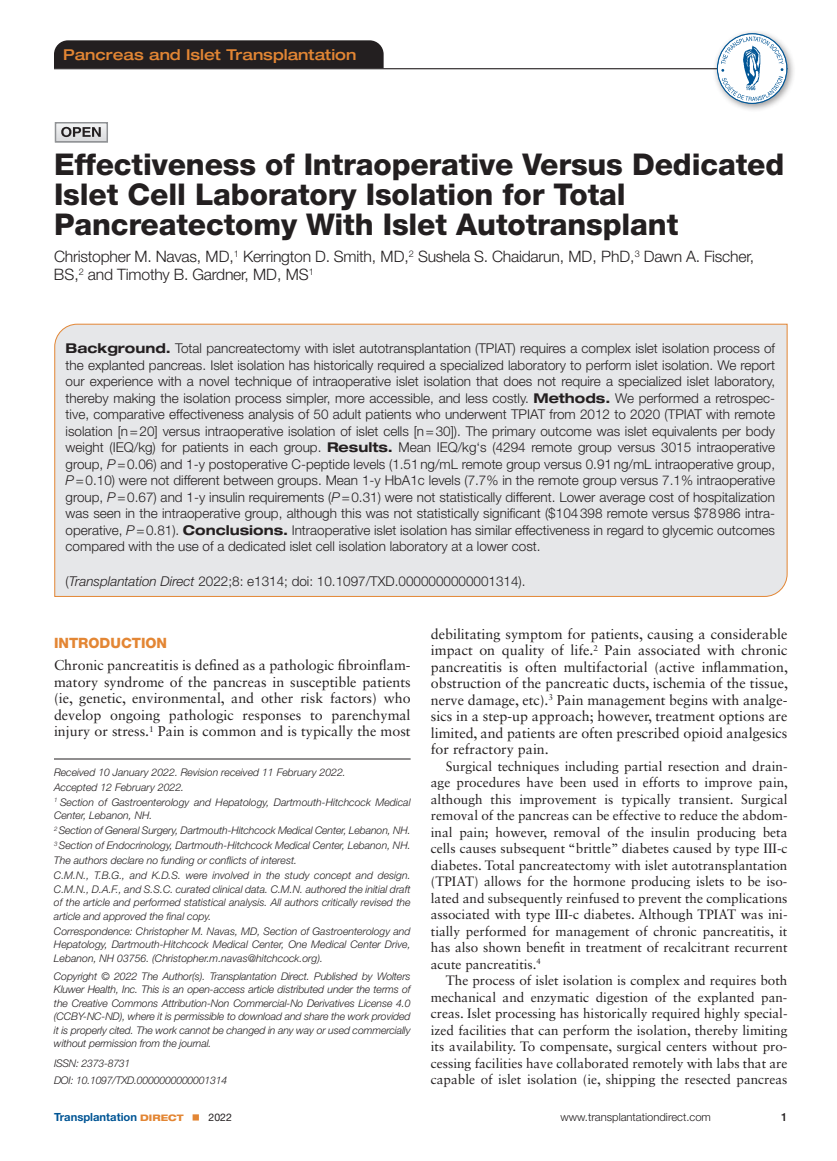
<style>
.page{position:relative;width:837px;height:1161px;background:#fff}
.page>*{position:absolute;margin:0;border:0;box-sizing:border-box;transform-origin:0 0}
.t1{font:800 30px/30px "Helvetica Neue LT Std";letter-spacing:-.005em;color:#231f20}
.t2{font:300 15.75px/18px "Helvetica Neue LT Std";letter-spacing:-.015em;color:#231f20}
.t3{font:500 expanded 15px "Helvetica Neue LT Std";color:#e38634}
.t4{font:14.25px/16.5px "Sabon LT Std";color:#231f20;text-align:justify}
.t5{font:800 14.25px "Helvetica Neue LT Std";color:#e38634}
.t6{font:300 13.5px/16.5px "Helvetica Neue LT Std";color:#231f20;text-align:justify}
.t7{font:13.5px/16.5px "Sabon LT Std";color:#231f20;text-align:justify}
.t8{font:300 11.25px "Helvetica Neue LT Std";color:#231f20}
.t9{font:700 11.25px "Helvetica Neue LT Std";color:#005595}
.t10{font:500 11.25px "Helvetica Neue LT Std";color:#231f20}
.t11{font:italic 300 10.5px/13.5px "Helvetica Neue LT Std";color:#231f20;text-align:justify}
.t12{font:italic 300 10.5px/18px "Helvetica Neue LT Std";letter-spacing:-.02em;color:#231f20}
.t13{font:10.5px "Helvetica Neue LT Std";color:#231f20}
.s1{font-weight:700;font-stretch:expanded}
.s2{font-style:italic}
.s3{font-weight:800;font-stretch:expanded;font-size:9px;color:#e38634}
</style>
<div class="page">
<div style="left:193px;top:1114px;width:6px;height:7px;background:#e38634"></div>
<hr style="left:54px;top:68px;width:734px;height:1px;background:#231f20">
<img style="left:58px;top:125px;width:47px;height:15px">
<div style="left:55px;top:122px;width:53px;height:21px;border:2px solid #909295"></div>
<svg style="left:61px;top:127px;width:40px;height:10px"></svg>
<hr style="left:54px;top:759px;width:357px;height:1px;background:#231f20">
<div style="left:54px;top:40px;width:330px;height:28px;background:#231f20"></div>
<div style="left:54px;top:323px;width:734px;height:274px;background:#e6e7e9"></div>
<div style="left:713px;top:29px;width:83px;height:84px;background:#231f20;opacity:.45"></div>
<svg style="left:717px;top:34px;width:70px;height:69px"></svg>
<svg style="left:721px;top:37px;width:62px;height:64px"></svg>
<div style="left:717px;top:33px;width:70px;height:71px;border:1px solid #005595;border-radius:50%"></div>
<p class="t3" style="left:63px;top:45px;width:295px">Pancreas and Islet Transplantation</p>
<h1 class="t1" style="left:54px;top:150px;width:732px">Effectiveness of Intraoperative Versus Dedicated<br>Islet Cell Laboratory Isolation for Total<br>Pancreatectomy With Islet Autotransplant</h1>
<p class="t2" style="left:54px;top:247px;width:702px">Christopher M. Navas, MD,<sup>1</sup> Kerrington D. Smith, MD,<sup>2</sup> Sushela S. Chaidarun, MD, PhD,<sup>3</sup> Dawn A. Fischer,<br>BS,<sup>2</sup> and Timothy B. Gardner, MD, MS<sup>1</sup></p>
<p class="t6" style="left:66px;top:340px;width:711px"><span class="s1">Background.</span> Total pancreatectomy with islet autotransplantation (TPIAT) requires a complex islet isolation process of the explanted pancreas. Islet isolation has historically required a specialized laboratory to perform islet isolation. We report our experience with a novel technique of intraoperative islet isolation that does not require a specialized islet laboratory, thereby making the isolation process simpler, more accessible, and less costly. <span class="s1">Methods.</span> We performed a retrospec&shy;tive, comparative effectiveness analysis of 50 adult patients who underwent TPIAT from 2012 to 2020 (TPIAT with remote isolation [n=20] versus intraoperative isolation of islet cells [n=30]). The primary outcome was islet equivalents per body weight (IEQ/kg) for patients in each group. <span class="s1">Results.</span> Mean IEQ/kg‘s (4294 remote group versus 3015 intraoperative group, <span class="s2">P</span>=0.06) and 1-y postoperative C-peptide levels (1.51ng/mL remote group versus 0.91ng/mL intraoperative group, <span class="s2">P</span>=0.10) were not different between groups. Mean 1-y HbA1c levels (7.7% in the remote group versus 7.1% intraoperative group, <span class="s2">P</span>=0.67) and 1-y insulin requirements (<span class="s2">P</span>=0.31) were not statistically different. Lower average cost of hospitalization was seen in the intraoperative group, although this was not statistically significant ($104398 remote versus $78986 intra&shy;operative, <span class="s2">P</span>=0.81). <span class="s1">Conclusions.</span> Intraoperative islet isolation has similar effectiveness in regard to glycemic outcomes compared with the use of a dedicated islet cell isolation laboratory at a lower cost.</p>
<p class="t6" style="left:66px;top:572px;width:462px">(<span class="s2">Transplantation Direct</span> 2022;8: e1314; doi: 10.1097/TXD.0000000000001314).</p>
<p class="t5" style="left:54px;top:634px;width:115px">INTRODUCTION</p>
<p class="t4" style="left:54px;top:657px;width:358px">Chronic pancreatitis is defined as a pathologic fibroinflam&shy;matory syndrome of the pancreas in susceptible patients (ie, genetic, environmental, and other risk factors) who develop ongoing pathologic responses to parenchymal injury or stress.<sup>1</sup> Pain is common and is typically the most</p>
<p class="t11" style="left:54px;top:764px;width:358px;line-height:15px;text-align:left">Received 10 January 2022. Revision received 11 February 2022.<br>Accepted 12 February 2022.<br><sup>1</sup> Section of Gastroenterology and Hepatology, Dartmouth-Hitchcock Medical</p>
<p class="t11" style="left:54px;top:808px;width:358px;line-height:15px;text-align:left">Center, Lebanon, NH.<br><sup>2</sup> Section of General Surgery, Dartmouth-Hitchcock Medical Center, Lebanon, NH.<br><sup>3</sup> Section of Endocrinology, Dartmouth-Hitchcock Medical Center, Lebanon, NH.<br>The authors declare no funding or conflicts of interest.<br>C.M.N., T.B.G., and K.D.S. were involved in the study concept and design.</p>
<p class="t11" style="left:54px;top:882px;width:358px">C.M.N., D.A.F., and S.S.C. curated clinical data. C.M.N. authored the initial draft of the article and performed statistical analysis. All authors critically revised the article and approved the final copy.</p>
<p class="t11" style="left:54px;top:924px;width:358px">Correspondence: Christopher M. Navas, MD, Section of Gastroenterology and Hepatology, Dartmouth-Hitchcock Medical Center, One Medical Center Drive, Lebanon, NH 03756. (Christopher.m.navas@hitchcock.org).</p>
<p class="t11" style="left:54px;top:969px;width:358px">Copyright © 2022 The Author(s). Transplantation Direct. Published by Wolters Kluwer Health, Inc. This is an open-access article distributed under the terms of the Creative Commons Attribution-Non Commercial-No Derivatives License 4.0 (CCBY-NC-ND), where it is permissible to download and share the work provided it is properly cited. The work cannot be changed in any way or used commercially without permission from the journal.</p>
<p class="t12" style="left:54px;top:1054px;width:175px">ISSN: 2373-8731<br>DOI: 10.1097/TXD.0000000000001314</p>
<p class="t4" style="left:431px;top:625px;width:359px">debilitating symptom for patients, causing a considerable impact on quality of life.<sup>2</sup> Pain associated with chronic pancreatitis is often multifactorial (active inflammation, obstruction of the pancreatic ducts, ischemia of the tissue, nerve damage, etc).<sup>3</sup> Pain management begins with analge&shy;sics in a step-up approach; however, treatment options are limited, and patients are often prescribed opioid analgesics for refractory pain.</p>
<p class="t7" style="left:431px;top:758px;width:359px;text-indent:15px">Surgical techniques including partial resection and drain&shy;age procedures have been used in efforts to improve pain, although this improvement is typically transient. Surgical removal of the pancreas can be effective to reduce the abdom&shy;inal pain; however, removal of the insulin producing beta cells causes subsequent “brittle” diabetes caused by type III-c diabetes. Total pancreatectomy with islet autotransplantation (TPIAT) allows for the hormone producing islets to be iso&shy;lated and subsequently reinfused to prevent the complications associated with type III-c diabetes. Although TPIAT was ini&shy;tially performed for management of chronic pancreatitis, it has also shown benefit in treatment of recalcitrant recurrent acute pancreatitis.<sup>4</sup></p>
<p class="t7" style="left:431px;top:972px;width:358px;text-indent:15px">The process of islet isolation is complex and requires both mechanical and enzymatic digestion of the explanted pan&shy;creas. Islet processing has historically required highly special&shy;ized facilities that can perform the isolation, thereby limiting its availability. To compensate, surgical centers without pro&shy;cessing facilities have collaborated remotely with labs that are capable of islet isolation (ie, shipping the resected pancreas</p>
<p class="t9" style="left:54px;top:1110px;width:131px">Transplantation <span class="s3">DIRECT</span></p>
<p class="t13" style="left:209px;top:1111px;width:25px">2022</p>
<p class="t8" style="left:561px;top:1110px;width:152px">www.transplantationdirect.com</p>
<p class="t10" style="left:781px;top:1110px;width:8px">1</p>
</div>
